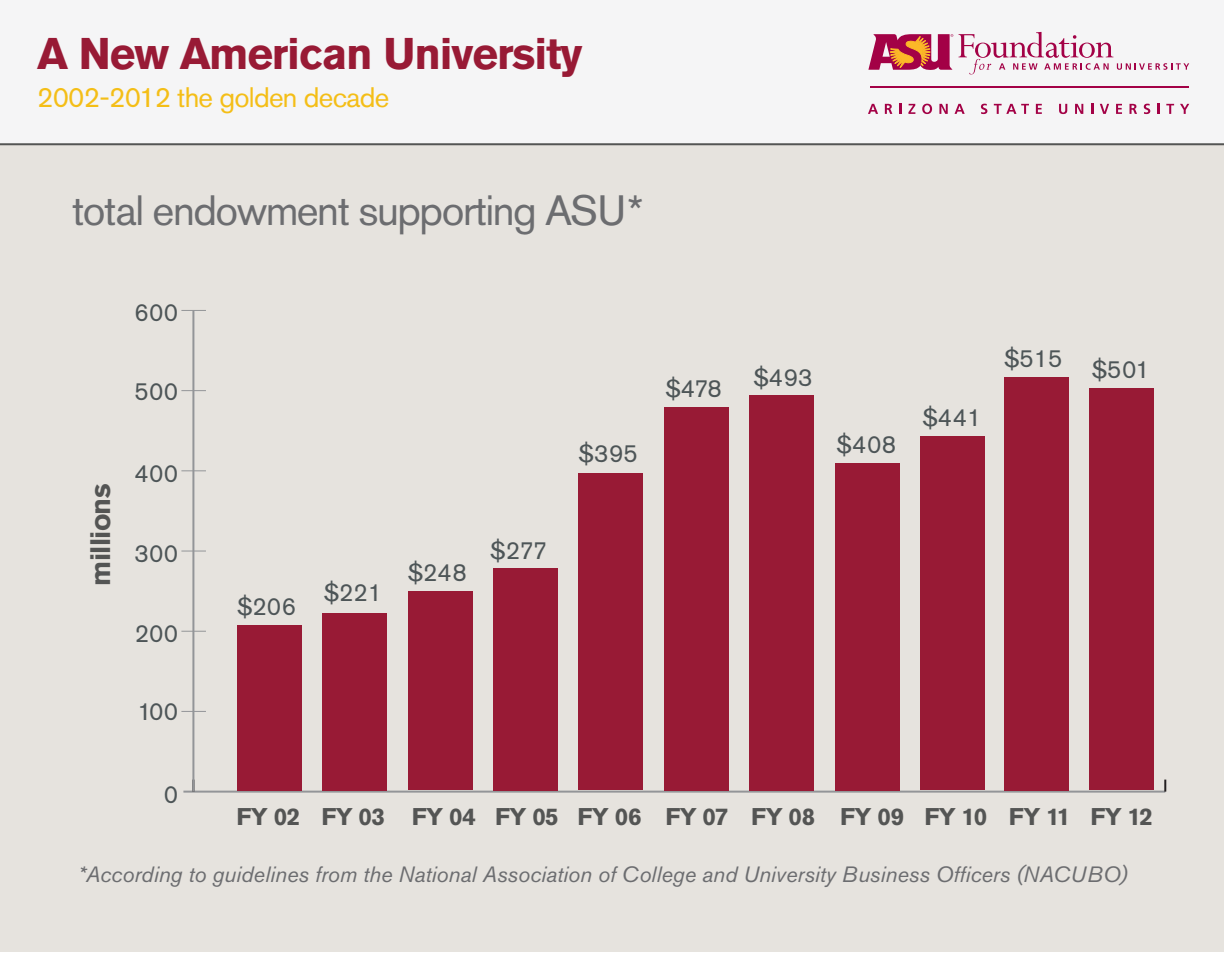
<style>
.page{position:relative;width:1224px;height:953px;background:#fff}
.page>*{position:absolute;margin:0;border:0;box-sizing:border-box;transform-origin:0 0}
.t1{font:700 44px "Akzidenz Grotesk Pro";letter-spacing:-.025em;color:#981a35}
.t2{font:42px "Akzidenz Grotesk BE";letter-spacing:-.035em;color:#6c6d70}
.t3{font:28px "Akzidenz Grotesk Pro";letter-spacing:-.025em;color:#f4be17}
.t4{font:700 28px "Akzidenz Grotesk Pro";letter-spacing:-.025em;color:#545554}
.t5{font:24.8px "Akzidenz Grotesk Pro";color:#4d5557}
.t6{font:700 24px "Akzidenz Grotesk Pro";letter-spacing:-.025em;color:#545554}
.t7{font:italic 22px "Akzidenz Grotesk Pro";color:#6c6d70}
</style>
<div class="page">
<div style="left:0;top:42px;width:1224px;height:909px;background:#e6e3de"></div>
<hr style="left:183px;top:790px;width:982px;height:2px;background:#939598">
<svg style="left:1164px;top:779px;width:2px;height:12px"></svg>
<hr style="left:192px;top:310px;width:2px;height:481px;background:#939598">
<svg style="left:181px;top:711px;width:25px;height:1px"></svg>
<svg style="left:181px;top:631px;width:25px;height:1px"></svg>
<svg style="left:181px;top:550px;width:25px;height:1px"></svg>
<svg style="left:181px;top:470px;width:25px;height:1px"></svg>
<svg style="left:181px;top:390px;width:25px;height:1px"></svg>
<svg style="left:181px;top:310px;width:25px;height:1px"></svg>
<div style="left:1089px;top:388px;width:65px;height:402px;background:#981a35"></div>
<div style="left:1004px;top:377px;width:64px;height:413px;background:#981a35"></div>
<div style="left:920px;top:436px;width:65px;height:354px;background:#981a35"></div>
<div style="left:835px;top:463px;width:64px;height:327px;background:#981a35"></div>
<div style="left:750px;top:395px;width:64px;height:395px;background:#981a35"></div>
<div style="left:664px;top:407px;width:64px;height:383px;background:#981a35"></div>
<div style="left:579px;top:473px;width:64px;height:317px;background:#981a35"></div>
<div style="left:493px;top:568px;width:65px;height:222px;background:#981a35"></div>
<div style="left:408px;top:591px;width:64px;height:199px;background:#981a35"></div>
<div style="left:323px;top:613px;width:64px;height:177px;background:#981a35"></div>
<div style="left:237px;top:625px;width:64px;height:165px;background:#981a35"></div>
<div style="left:0;top:0;width:1224px;height:144px;background:#f5f5f6"></div>
<hr style="left:0;top:143px;width:1224px;height:2px;background:#545554">
<svg style="left:868px;top:104px;width:10px;height:10px"></svg>
<svg style="left:885px;top:104px;width:7px;height:10px"></svg>
<svg style="left:899px;top:104px;width:2px;height:10px"></svg>
<svg style="left:908px;top:104px;width:7px;height:10px"></svg>
<svg style="left:922px;top:104px;width:10px;height:10px"></svg>
<svg style="left:939px;top:104px;width:9px;height:10px"></svg>
<svg style="left:955px;top:104px;width:10px;height:10px"></svg>
<svg style="left:981px;top:104px;width:6px;height:10px"></svg>
<svg style="left:994px;top:104px;width:35px;height:10px"></svg>
<svg style="left:1036px;top:104px;width:6px;height:10px"></svg>
<svg style="left:1059px;top:104px;width:8px;height:10px"></svg>
<svg style="left:1075px;top:104px;width:8px;height:10px"></svg>
<svg style="left:1091px;top:104px;width:2px;height:10px"></svg>
<svg style="left:1100px;top:104px;width:9px;height:10px"></svg>
<svg style="left:1116px;top:104px;width:6px;height:10px"></svg>
<svg style="left:1130px;top:104px;width:7px;height:10px"></svg>
<svg style="left:1144px;top:104px;width:6px;height:10px"></svg>
<svg style="left:1158px;top:104px;width:2px;height:10px"></svg>
<svg style="left:1166px;top:104px;width:8px;height:10px"></svg>
<svg style="left:1180px;top:104px;width:9px;height:10px"></svg>
<hr style="left:870px;top:86px;width:319px;height:1px;background:#a30146">
<svg style="left:868px;top:34px;width:85px;height:36px"></svg>
<svg style="left:959px;top:32px;width:230px;height:42px"></svg>
<h1 class="t1" style="left:37px;top:25px;width:547px">A New American University</h1>
<p class="t3" style="left:37px;top:79px;width:354px">2002-2012 the golden decade</p>
<h2 class="t2" style="left:72px;top:185px;width:573px">total endowment supporting ASU*</h2>
<p class="t5" style="left:134px;top:296px;width:45px">600</p>
<p class="t5" style="left:134px;top:375px;width:45px">500</p>
<p class="t4" style="left:82px;top:586px;width:103px;rotate:-90deg">millions</p>
<p class="t5" style="left:134px;top:457px;width:45px">400</p>
<p class="t5" style="left:134px;top:537px;width:45px">300</p>
<p class="t5" style="left:135px;top:617px;width:45px">200</p>
<p class="t5" style="left:137px;top:695px;width:42px">100</p>
<p class="t5" style="left:164px;top:778px;width:16px">0</p>
<p class="t5" style="left:237px;top:591px;width:61px">$206</p>
<p class="t5" style="left:324px;top:577px;width:60px">$221</p>
<p class="t5" style="left:408px;top:556px;width:61px">$248</p>
<p class="t5" style="left:490px;top:534px;width:59px">$277</p>
<p class="t5" style="left:579px;top:437px;width:61px">$395</p>
<p class="t5" style="left:665px;top:372px;width:58px">$478</p>
<p class="t5" style="left:753px;top:361px;width:61px">$493</p>
<p class="t5" style="left:837px;top:428px;width:61px">$408</p>
<p class="t5" style="left:922px;top:401px;width:61px">$441</p>
<p class="t5" style="left:1004px;top:342px;width:60px">$515</p>
<p class="t5" style="left:1092px;top:353px;width:59px">$501</p>
<p class="t6" style="left:237px;top:801px;width:918px">FY 02 FY 03 FY 04 FY 05 FY 06 FY 07 FY 08 FY 09 FY 10 FY 11 FY 12</p>
<p class="t7" style="left:78px;top:860px;width:1051px">*According to guidelines from the National Association of College and University Business Officers (NACUBO)</p>
</div>
